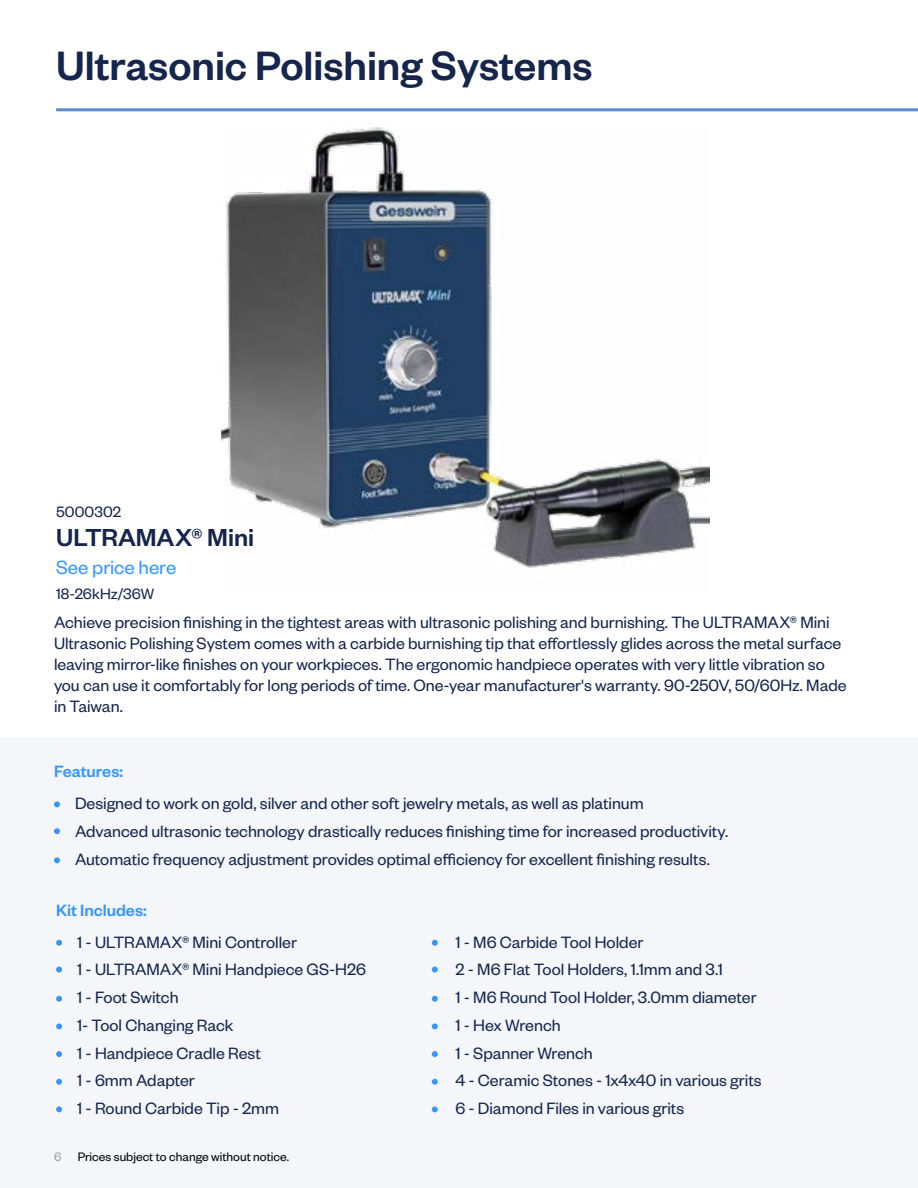
<style>
.page{position:relative;width:918px;height:1188px;background:#fff}
.page>*{position:absolute;margin:0;border:0;box-sizing:border-box;transform-origin:0 0}
.t1{font:500 45px "Founders Grotesk";color:#15254e}
.t2{font:500 27px "Founders Grotesk";letter-spacing:-.005em;color:#15254e}
.t3{font:21px "Founders Grotesk";color:#3696ff}
.t4{font:18px/27.8px "Founders Grotesk";color:#15254e}
.t5{font:500 18px "Founders Grotesk";color:#3696ff}
.t6{font:16.5px "Founders Grotesk";letter-spacing:.005em;color:#15254e}
.t7{font:13.5px "Founders Grotesk";color:#000}
.t8{font:13.5px "Founders Grotesk";color:#939598}
</style>
<div class="page">
<div style="left:0;top:737px;width:918px;height:451px;background:#f4f6f9"></div>
<hr style="left:56px;top:108px;width:862px;height:3px;background:#568dca">
<svg style="left:54px;top:801px;width:6px;height:6px"></svg>
<svg style="left:54px;top:828px;width:6px;height:6px"></svg>
<svg style="left:54px;top:857px;width:6px;height:6px"></svg>
<svg style="left:56px;top:940px;width:6px;height:6px"></svg>
<svg style="left:56px;top:967px;width:6px;height:6px"></svg>
<svg style="left:56px;top:996px;width:6px;height:6px"></svg>
<svg style="left:56px;top:1023px;width:6px;height:6px"></svg>
<svg style="left:56px;top:1051px;width:6px;height:6px"></svg>
<svg style="left:56px;top:1079px;width:6px;height:6px"></svg>
<svg style="left:56px;top:1106px;width:6px;height:6px"></svg>
<svg style="left:432px;top:940px;width:6px;height:6px"></svg>
<svg style="left:432px;top:967px;width:6px;height:6px"></svg>
<svg style="left:432px;top:996px;width:6px;height:6px"></svg>
<svg style="left:432px;top:1023px;width:6px;height:6px"></svg>
<svg style="left:432px;top:1051px;width:6px;height:6px"></svg>
<svg style="left:432px;top:1079px;width:6px;height:6px"></svg>
<svg style="left:432px;top:1106px;width:6px;height:6px"></svg>
<img style="left:222px;top:127px;width:487px;height:441px">
<h1 class="t1" style="left:56px;top:38px;width:538px">Ultrasonic Polishing Systems</h1>
<p class="t6" style="left:56px;top:501px;width:67px">5000302</p>
<h2 class="t2" style="left:56px;top:520px;width:199px">ULTRAMAX® Mini</h2>
<p class="t3" style="left:56px;top:555px;width:122px">See price here</p>
<p class="t6" style="left:56px;top:584px;width:100px">18-26kHz/36W</p>
<p class="t4" style="left:54px;top:611px;width:794px;line-height:21px">Achieve precision finishing in the tightest areas with ultrasonic polishing and burnishing. The ULTRAMAX® Mini Ultrasonic Polishing System comes with a carbide burnishing tip that effortlessly glides across the metal surface leaving mirror-like finishes on your workpieces. The ergonomic handpiece operates with very little vibration so you can use it comfortably for long periods of time. One-year manufacturer's warranty. 90-250V, 50/60Hz. Made in Taiwan.</p>
<p class="t5" style="left:54px;top:760px;width:71px">Features:</p>
<p class="t4" style="left:75px;top:789px;width:655px">Designed to work on gold, silver and other soft jewelry metals, as well as platinum<br>Advanced ultrasonic technology drastically reduces finishing time for increased productivity.<br>Automatic frequency adjustment provides optimal efficiency for excellent finishing results.</p>
<p class="t5" style="left:56px;top:899px;width:92px">Kit Includes:</p>
<p class="t8" style="left:54px;top:1148px;width:9px">6</p>
<p class="t4" style="left:77px;top:927px;width:290px">1 - ULTRAMAX® Mini Controller<br>1 - ULTRAMAX® Mini Handpiece GS-H26<br>1 - Foot Switch<br>1- Tool Changing Rack<br>1 - Handpiece Cradle Rest<br>1 - 6mm Adapter<br>1 - Round Carbide Tip - 2mm</p>
<p class="t7" style="left:78px;top:1148px;width:213px">Prices subject to change without notice.</p>
<p class="t4" style="left:455px;top:927px;width:308px">1 - M6 Carbide Tool Holder<br>2 - M6 Flat Tool Holders, 1.1mm and 3.1<br>1 - M6 Round Tool Holder, 3.0mm diameter<br>1 - Hex Wrench<br>1 - Spanner Wrench<br>4 - Ceramic Stones - 1x4x40 in various grits<br>6 - Diamond Files in various grits</p>
</div>
